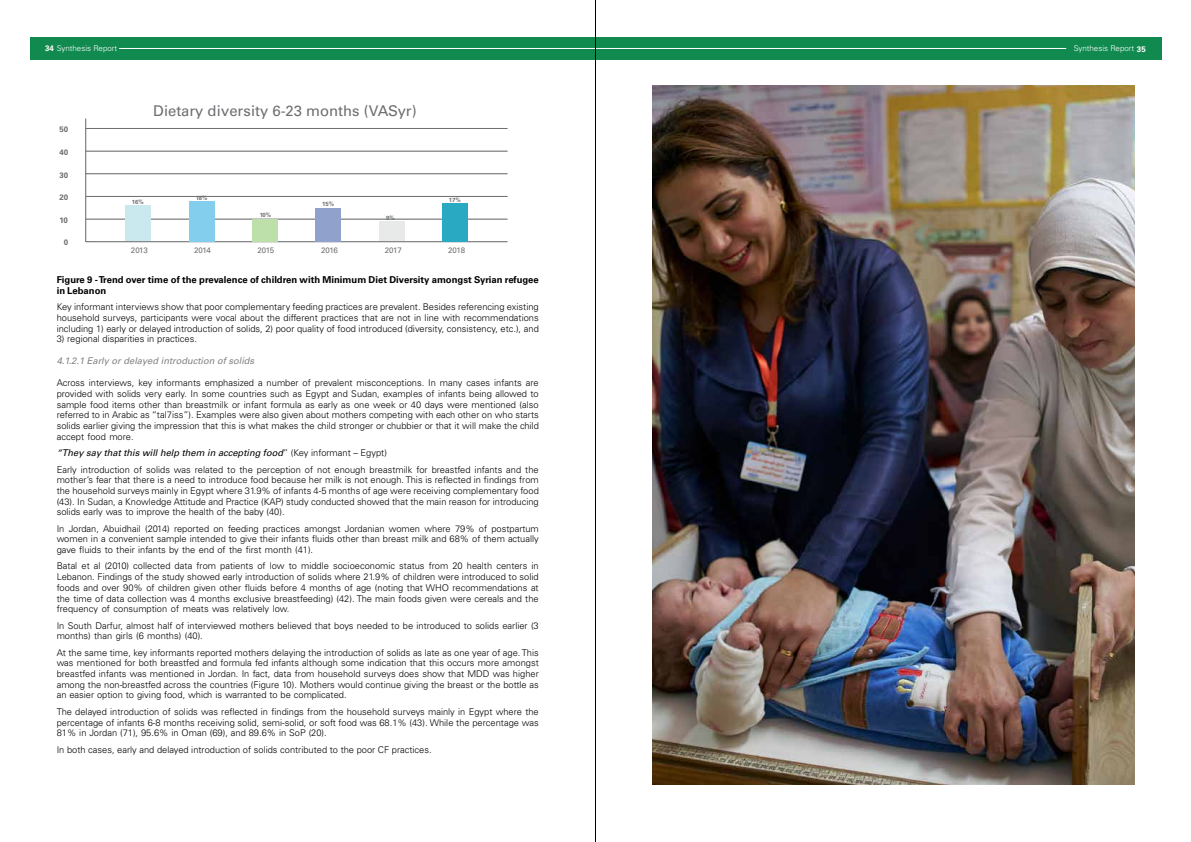
<style>
.page{position:relative;width:1191px;height:842px;background:#fff}
.page>*{position:absolute;margin:0;border:0;box-sizing:border-box;transform-origin:0 0}
.t1{font:14.8px "Univers LT Std";color:#6d6e71}
.t2{font:700 9.5px/10.9px "Univers LT Std";color:#000}
.t3{font:300 9.3px/10.7px "Univers LT Std";color:#000;text-align:justify}
.t4{font:italic 9.3px "Univers LT Std";color:#808285}
.t5{font:300 8px "Univers LT Std";color:#fff}
.t6{font:7.9px "Univers LT Std";letter-spacing:-.015em;color:#6d6e71}
.t7{font:700 7.9px "Univers LT Std";letter-spacing:.02em;color:#6d6e71}
.t8{font:700 5.9px "Univers LT Std";letter-spacing:-.02em;color:#6d6e71}
.s1{font-weight:700}
.s2{font-weight:400;font-style:italic}
</style>
<div class="page">
<hr style="left:86px;top:241px;width:421px;height:1px;background:#6d6e71">
<hr style="left:85px;top:119px;width:1px;height:123px;background:#6d6e71">
<hr style="left:86px;top:219px;width:421px;height:1px;background:#6d6e71">
<hr style="left:86px;top:196px;width:421px;height:1px;background:#6d6e71">
<hr style="left:86px;top:174px;width:421px;height:1px;background:#6d6e71">
<hr style="left:86px;top:151px;width:421px;height:1px;background:#6d6e71">
<hr style="left:86px;top:128px;width:421px;height:1px;background:#6d6e71">
<div style="left:189px;top:201px;width:25px;height:40px;background:#83ceec"></div>
<div style="left:252px;top:219px;width:26px;height:22px;background:#bde0aa"></div>
<div style="left:316px;top:208px;width:25px;height:33px;background:#90a2cb"></div>
<div style="left:442px;top:203px;width:25px;height:38px;background:#29a9c2"></div>
<div style="left:126px;top:205px;width:25px;height:36px;background:#cae9ef"></div>
<div style="left:379px;top:221px;width:25px;height:20px;background:#e8e9e9"></div>
<div style="left:30px;top:37px;width:1131px;height:23px;background:#108a4f"></div>
<img style="left:652px;top:85px;width:482px;height:699px">
<hr style="left:119px;top:48px;width:947px;height:1px;background:#fff">
<hr style="left:595px;top:0;width:1px;height:842px;background:#000">
<p class="t5" style="left:45px;top:43px;width:74px"><span class="s1">34</span> Synthesis Report</p>
<p class="t5" style="left:1073px;top:43px;width:74px">Synthesis Report <span class="s1">35</span></p>
<p class="t7" style="left:59px;top:125px;width:10px">50</p>
<p class="t7" style="left:59px;top:148px;width:10px">40</p>
<p class="t7" style="left:59px;top:170px;width:10px">30</p>
<p class="t7" style="left:59px;top:193px;width:10px">20</p>
<p class="t7" style="left:59px;top:216px;width:10px">10</p>
<p class="t7" style="left:64px;top:237px;width:6px">0</p>
<h1 class="t1" style="left:153px;top:102px;width:265px">Dietary diversity 6-23 months (VASyr)</h1>
<p class="t8" style="left:132px;top:199px;width:13px">16%</p>
<p class="t8" style="left:196px;top:194px;width:13px">18%</p>
<p class="t8" style="left:449px;top:196px;width:13px">17%</p>
<p class="t8" style="left:322px;top:201px;width:13px">15%</p>
<p class="t8" style="left:260px;top:212px;width:13px">10%</p>
<p class="t8" style="left:386px;top:215px;width:10px">9%</p>
<p class="t6" style="left:131px;top:245px;width:19px">2013</p>
<p class="t6" style="left:194px;top:245px;width:18px">2014</p>
<p class="t6" style="left:257px;top:245px;width:19px">2015</p>
<p class="t6" style="left:321px;top:245px;width:19px">2016</p>
<p class="t6" style="left:385px;top:245px;width:19px">2017</p>
<p class="t6" style="left:448px;top:245px;width:19px">2018</p>
<p class="t2" style="left:57px;top:274px;width:483px">Figure 9 - Trend over time of the prevalence of children with Minimum Diet Diversity amongst Syrian refugee in Lebanon</p>
<p class="t3" style="left:57px;top:302px;width:483px">Key informant interviews show that poor complementary feeding practices are prevalent. Besides referencing existing household surveys, participants were vocal about the different practices that are not in line with recommendations including 1) early or delayed introduction of solids, 2) poor quality of food introduced (diversity, consistency, etc.), and</p>
<p class="t3" style="left:57px;top:334px;width:142px">3) regional disparities in practices.</p>
<p class="t4" style="left:57px;top:355px;width:199px">4.1.2.1 Early or delayed introduction of solids</p>
<p class="t3" style="left:57px;top:378px;width:483px">Across interviews, key informants emphasized a number of prevalent misconceptions. In many cases infants are provided with solids very early. In some countries such as Egypt and Sudan, examples of infants being allowed to sample food items other than breastmilk or infant formula as early as one week or 40 days were mentioned (also referred to in Arabic as “tal7iss”). Examples were also given about mothers competing with each other on who starts solids earlier giving the impression that this is what makes the child stronger or chubbier or that it will make the child accept food more.</p>
<p class="t3" style="left:57px;top:445px;width:483px;line-height:16.4px"><span class="s2">“They say that this will help them in accepting food</span>” (Key informant – Egypt)<br>Early introduction of solids was related to the perception of not enough breastmilk for breastfed infants and the</p>
<p class="t3" style="left:57px;top:475px;width:483px">mother’s fear that there is a need to introduce food because her milk is not enough. This is reflected in findings from the household surveys mainly in Egypt where 31.9% of infants 4-5 months of age were receiving complementary food (43). In Sudan, a Knowledge Attitude and Practice (KAP) study conducted showed that the main reason for introducing solids early was to improve the health of the baby (40).</p>
<p class="t3" style="left:57px;top:523px;width:483px">In Jordan, Abuidhail (2014) reported on feeding practices amongst Jordanian women where 79% of postpartum women in a convenient sample intended to give their infants fluids other than breast milk and 68% of them actually gave fluids to their infants by the end of the first month (41).</p>
<p class="t3" style="left:57px;top:561px;width:483px">Batal et al (2010) collected data from patients of low to middle socioeconomic status from 20 health centers in Lebanon. Findings of the study showed early introduction of solids where 21.9% of children were introduced to solid foods and over 90% of children given other fluids before 4 months of age (noting that WHO recommendations at the time of data collection was 4 months exclusive breastfeeding) (42). The main foods given were cereals and the frequency of consumption of meats was relatively low.</p>
<p class="t3" style="left:57px;top:620px;width:483px">In South Darfur, almost half of interviewed mothers believed that boys needed to be introduced to solids earlier (3 months) than girls (6 months) (40).</p>
<p class="t3" style="left:57px;top:647px;width:483px">At the same time, key informants reported mothers delaying the introduction of solids as late as one year of age. This was mentioned for both breastfed and formula fed infants although some indication that this occurs more amongst breastfed infants was mentioned in Jordan. In fact, data from household surveys does show that MDD was higher among the non-breastfed across the countries (Figure 10). Mothers would continue giving the breast or the bottle as an easier option to giving food, which is warranted to be complicated.</p>
<p class="t3" style="left:57px;top:706px;width:483px">The delayed introduction of solids was reflected in findings from the household surveys mainly in Egypt where the percentage of infants 6-8 months receiving solid, semi-solid, or soft food was 68.1% (43). While the percentage was 81% in Jordan (71), 95.6% in Oman (69), and 89.6% in SoP (20).</p>
<p class="t3" style="left:57px;top:744px;width:376px">In both cases, early and delayed introduction of solids contributed to the poor CF practices.</p>
</div>
